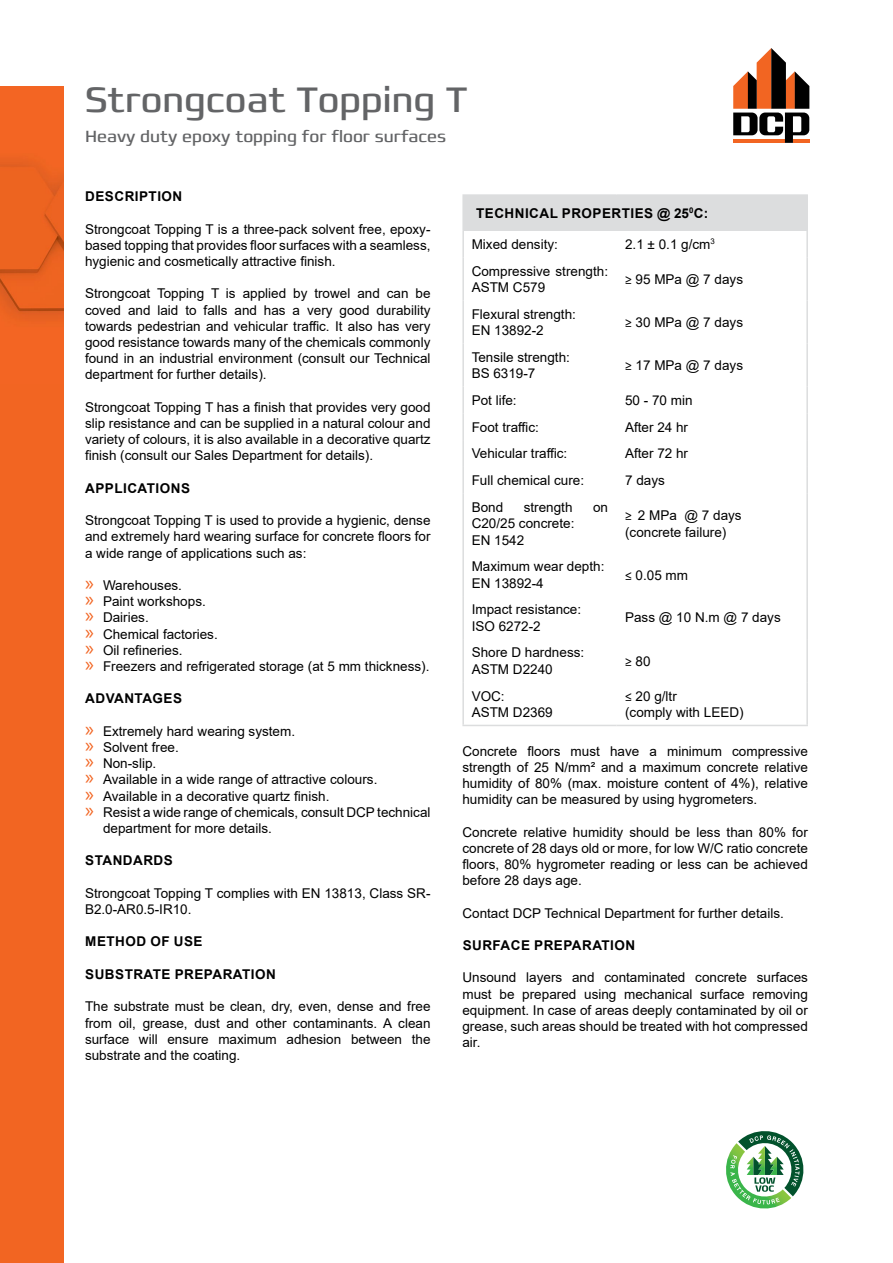
<style>
.page{position:relative;width:893px;height:1263px;background:#fff}
.page>*{position:absolute;margin:0;border:0;box-sizing:border-box;transform-origin:0 0}
.t1{font:36px "Francker CYR";color:#636466}
.t2{font:16.5px "Francker CYR";color:#636466}
.t3{font:13.5px/16.2px "Arial";color:#000}
.t4{font:700 13.5px "Arial";letter-spacing:.035em;color:#000}
.s1{font-family:"Myriad Pro";font-size:21px;color:#f26522}
.s2{font-family:"Calibri"}
</style>
<div class="page">
<svg style="left:726px;top:1131px;width:78px;height:78px"></svg>
<div style="left:463px;top:195px;width:344px;height:35px;background:#dcddde"></div>
<hr style="left:462px;top:194px;width:155px;height:2px;background:#dcddde">
<hr style="left:462px;top:196px;width:2px;height:34px;background:#dcddde">
<hr style="left:617px;top:194px;width:191px;height:2px;background:#dcddde">
<hr style="left:806px;top:196px;width:2px;height:34px;background:#dcddde">
<hr style="left:462px;top:230px;width:2px;height:27px;background:#dcddde">
<hr style="left:806px;top:230px;width:2px;height:27px;background:#dcddde">
<hr style="left:462px;top:257px;width:2px;height:43px;background:#dcddde">
<hr style="left:806px;top:257px;width:2px;height:43px;background:#dcddde">
<hr style="left:462px;top:300px;width:2px;height:43px;background:#dcddde">
<hr style="left:806px;top:300px;width:2px;height:43px;background:#dcddde">
<hr style="left:462px;top:343px;width:2px;height:43px;background:#dcddde">
<hr style="left:806px;top:343px;width:2px;height:43px;background:#dcddde">
<hr style="left:462px;top:386px;width:2px;height:27px;background:#dcddde">
<hr style="left:806px;top:386px;width:2px;height:27px;background:#dcddde">
<hr style="left:462px;top:413px;width:2px;height:27px;background:#dcddde">
<hr style="left:806px;top:413px;width:2px;height:27px;background:#dcddde">
<hr style="left:462px;top:440px;width:2px;height:27px;background:#dcddde">
<hr style="left:806px;top:440px;width:2px;height:27px;background:#dcddde">
<hr style="left:462px;top:467px;width:2px;height:27px;background:#dcddde">
<hr style="left:806px;top:467px;width:2px;height:27px;background:#dcddde">
<hr style="left:462px;top:494px;width:2px;height:59px;background:#dcddde">
<hr style="left:806px;top:494px;width:2px;height:59px;background:#dcddde">
<hr style="left:462px;top:553px;width:2px;height:43px;background:#dcddde">
<hr style="left:806px;top:553px;width:2px;height:43px;background:#dcddde">
<hr style="left:462px;top:596px;width:2px;height:43px;background:#dcddde">
<hr style="left:806px;top:596px;width:2px;height:43px;background:#dcddde">
<hr style="left:462px;top:639px;width:2px;height:43px;background:#dcddde">
<hr style="left:806px;top:639px;width:2px;height:43px;background:#dcddde">
<hr style="left:462px;top:682px;width:2px;height:43px;background:#dcddde">
<hr style="left:806px;top:682px;width:2px;height:43px;background:#dcddde">
<hr style="left:462px;top:725px;width:155px;height:1px;background:#dcddde">
<hr style="left:617px;top:725px;width:191px;height:1px;background:#dcddde">
<svg style="left:733px;top:48px;width:76px;height:95px"></svg>
<div style="left:0;top:86px;width:64px;height:1177px;background:#f26522"></div>
<img style="left:0;top:161px;width:64px;height:158px">
<h1 class="t1" style="left:85px;top:77px;width:384px">Strongcoat Topping T</h1>
<p class="t2" style="left:85px;top:126px;width:362px">Heavy duty epoxy topping for floor surfaces</p>
<p class="t4" style="left:85px;top:187px;width:98px">DESCRIPTION</p>
<p class="t3" style="left:85px;top:221px;width:347px;text-align:justify">Strongcoat Topping T is a three-pack solvent free, epoxy&shy;based topping that provides floor surfaces with a seamless, hygienic and cosmetically attractive finish.</p>
<p class="t3" style="left:85px;top:285px;width:347px;text-align:justify">Strongcoat Topping T is applied by trowel and can be coved and laid to falls and has a very good durability towards pedestrian and vehicular traffic. It also has very good resistance towards many of the chemicals commonly found in an industrial environment (consult our Technical department for further details).</p>
<p class="t3" style="left:85px;top:399px;width:347px;text-align:justify">Strongcoat Topping T has a finish that provides very good slip resistance and can be supplied in a natural colour and variety of colours, it is also available in a decorative quartz finish (consult our Sales Department for details).</p>
<p class="t4" style="left:85px;top:479px;width:106px">APPLICATIONS</p>
<p class="t3" style="left:85px;top:512px;width:347px;text-align:justify">Strongcoat Topping T is used to provide a hygienic, dense and extremely hard wearing surface for concrete floors for a wide range of applications such as:</p>
<p class="t3" style="left:85px;top:577px;width:346px"><span class="s1">»</span> Warehouses.<br><span class="s1">»</span> Paint workshops.<br><span class="s1">»</span> Dairies.<br><span class="s1">»</span> Chemical factories.<br><span class="s1">»</span> Oil refineries.<br><span class="s1">»</span> Freezers and refrigerated storage (at 5 mm thickness).</p>
<p class="t4" style="left:85px;top:689px;width:98px">ADVANTAGES</p>
<p class="t3" style="left:85px;top:723px;width:212px"><span class="s1">»</span> Extremely hard wearing system.</p>
<p class="t3" style="left:85px;top:739px;width:95px"><span class="s1">»</span> Solvent free.</p>
<p class="t3" style="left:85px;top:755px;width:73px"><span class="s1">»</span> Non-slip.</p>
<p class="t3" style="left:85px;top:771px;width:294px"><span class="s1">»</span> Available in a wide range of attractive colours.</p>
<p class="t3" style="left:85px;top:788px;width:246px"><span class="s1">»</span> Available in a decorative quartz finish.</p>
<p class="t3" style="left:85px;top:804px;width:347px"><span class="s1">»</span> Resist a wide range of chemicals, consult DCP technical</p>
<p class="t3" style="left:103px;top:820px;width:170px">department for more details.</p>
<p class="t4" style="left:85px;top:851px;width:89px">STANDARDS</p>
<p class="t3" style="left:85px;top:885px;width:347px">Strongcoat Topping T complies with EN 13813, Class SR-<br>B2.0-AR0.5-IR10.</p>
<p class="t4" style="left:85px;top:932px;width:119px">METHOD OF USE</p>
<p class="t4" style="left:85px;top:965px;width:192px">SUBSTRATE PREPARATION</p>
<p class="t3" style="left:85px;top:998px;width:347px;text-align:justify">The substrate must be clean, dry, even, dense and free from oil, grease, dust and other contaminants. A clean surface will ensure maximum adhesion between the substrate and the coating.</p>
<p class="t4" style="left:476px;top:203px;width:234px">TECHNICAL PROPERTIES @ 25<sup>0</sup>C:</p>
<p class="t3" style="left:472px;top:236px;width:88px">Mixed density:</p>
<p class="t3" style="left:625px;top:236px;width:91px">2.1 ± 0.1 g/cm<sup>3</sup></p>
<p class="t3" style="left:472px;top:263px;width:138px">Compressive strength:<br>ASTM C579</p>
<p class="t3" style="left:625px;top:271px;width:119px"><span class="s2">≥</span> 95 MPa @ 7 days</p>
<p class="t3" style="left:472px;top:306px;width:106px">Flexural strength:<br>EN 13892-2</p>
<p class="t3" style="left:625px;top:314px;width:119px"><span class="s2">≥</span> 30 MPa @ 7 days</p>
<p class="t3" style="left:472px;top:349px;width:100px">Tensile strength:<br>BS 6319-7</p>
<p class="t3" style="left:625px;top:357px;width:119px"><span class="s2">≥</span> 17 MPa @ 7 days</p>
<p class="t3" style="left:472px;top:392px;width:47px">Pot life:</p>
<p class="t3" style="left:625px;top:392px;width:69px">50 - 70 min</p>
<p class="t3" style="left:472px;top:419px;width:69px">Foot traffic:</p>
<p class="t3" style="left:625px;top:419px;width:65px">After 24 hr</p>
<p class="t3" style="left:472px;top:445px;width:97px">Vehicular traffic:</p>
<p class="t3" style="left:625px;top:445px;width:65px">After 72 hr</p>
<p class="t3" style="left:472px;top:472px;width:114px">Full chemical cure:</p>
<p class="t3" style="left:625px;top:472px;width:41px">7 days</p>
<p class="t3" style="left:472px;top:499px;width:33px">Bond</p>
<p class="t3" style="left:524px;top:499px;width:50px">strength</p>
<p class="t3" style="left:593px;top:499px;width:17px">on</p>
<p class="t3" style="left:472px;top:515px;width:104px">C20/25 concrete:<br>EN 1542</p>
<p class="t3" style="left:625px;top:507px;width:118px"><span class="s2">≥</span> 2 MPa @ 7 days (concrete failure)</p>
<p class="t3" style="left:472px;top:558px;width:134px">Maximum wear depth:<br>EN 13892-4</p>
<p class="t3" style="left:625px;top:567px;width:64px"><span class="s2">≤</span> 0.05 mm</p>
<p class="t3" style="left:472px;top:601px;width:111px">Impact resistance:<br>ISO 6272-2</p>
<p class="t3" style="left:625px;top:609px;width:157px">Pass @ 10 N.m @ 7 days</p>
<p class="t3" style="left:472px;top:644px;width:114px">Shore D hardness:<br>ASTM D2240</p>
<p class="t3" style="left:625px;top:653px;width:27px"><span class="s2">≥</span> 80</p>
<p class="t3" style="left:472px;top:688px;width:83px">VOC:<br>ASTM D2369</p>
<p class="t3" style="left:625px;top:688px;width:120px"><span class="s2">≤</span> 20 g/ltr<br>(comply with LEED)</p>
<p class="t3" style="left:462px;top:743px;width:347px;text-align:justify">Concrete floors must have a minimum compressive strength of 25 N/mm² and a maximum concrete relative humidity of 80% (max. moisture content of 4%), relative humidity can be measured by using hygrometers.</p>
<p class="t3" style="left:462px;top:824px;width:347px;text-align:justify">Concrete relative humidity should be less than 80% for concrete of 28 days old or more, for low W/C ratio concrete floors, 80% hygrometer reading or less can be achieved before 28 days age.</p>
<p class="t3" style="left:462px;top:905px;width:323px">Contact DCP Technical Department for further details.</p>
<p class="t4" style="left:463px;top:936px;width:174px">SURFACE PREPARATION</p>
<p class="t3" style="left:462px;top:969px;width:347px;text-align:justify">Unsound layers and contaminated concrete surfaces must be prepared using mechanical surface removing equipment. In case of areas deeply contaminated by oil or grease, such areas should be treated with hot compressed air.</p>
</div>
